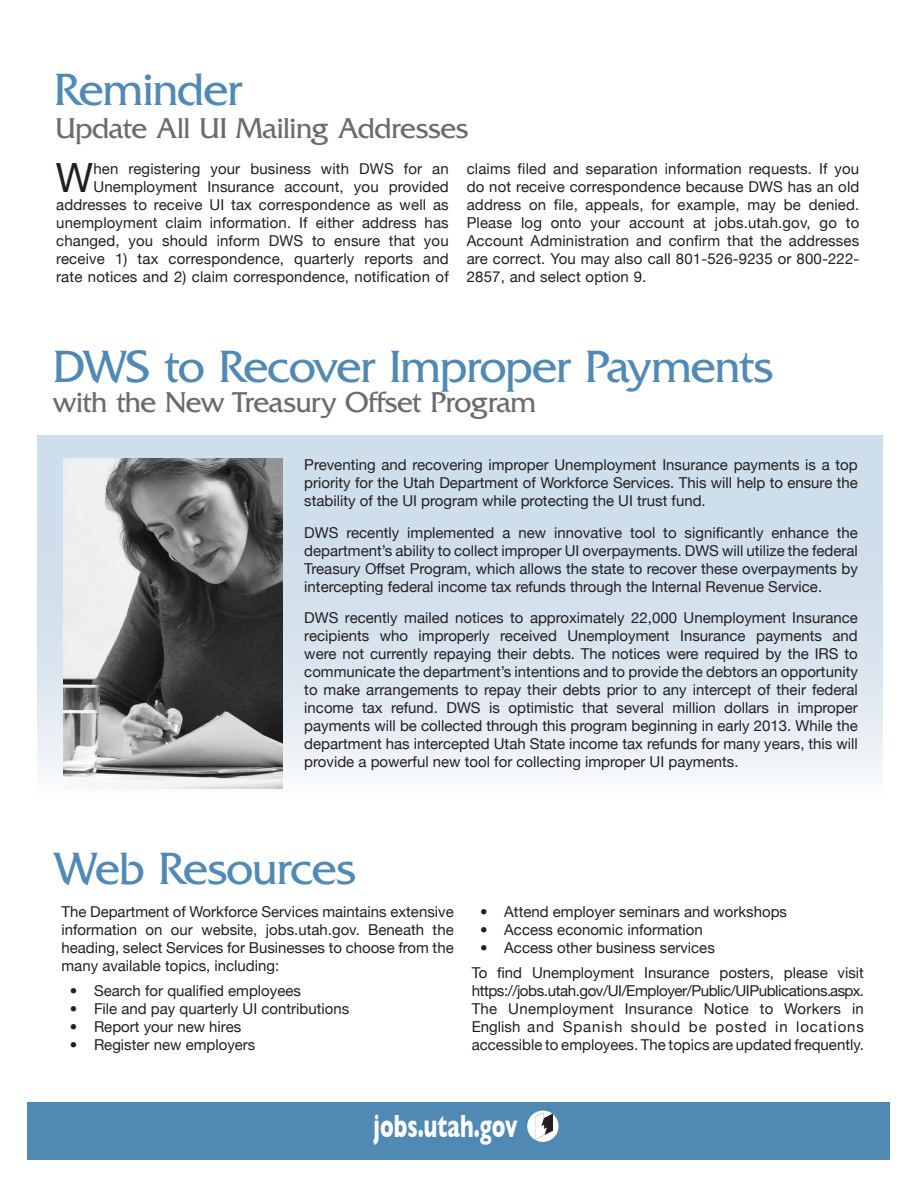
<style>
.page{position:relative;width:918px;height:1188px;background:#fff}
.page>*{position:absolute;margin:0;border:0;box-sizing:border-box;transform-origin:0 0}
.Pa5{font:47.55px "Friz Quadrata";letter-spacing:-.02em;color:#5089b4}
.Pa5-2{font:40.35px "Helvetica Neue";color:#231f20}
.t1{font:700 32.85px "Gill Sans";color:#fff;scale:.65 1}
.Pa5-3{font:30.15px "Friz Quadrata";letter-spacing:-.02em;color:#6b6b6e}
.Pa5-4{font:15px/18px "Helvetica Neue";color:#231f20;text-align:justify}
</style>
<div class="page">
<div style="left:27px;top:1102px;width:863px;height:58px;background:#5089b4"></div>
<svg style="left:527px;top:1111px;width:32px;height:31px"></svg>
<div style="left:38px;top:435px;width:844px;height:363px;background:linear-gradient(to bottom,#c4d7e5,#eff2f7)"></div>
<img style="left:63px;top:458px;width:219px;height:330px">
<img style="left:535px;top:1112px;width:17px;height:28px">
<p class="Pa5" style="left:54px;top:63px;width:190px">Reminder</p>
<p class="Pa5-3" style="left:55px;top:111px;width:415px">Update All UI Mailing Addresses</p>
<p class="Pa5-4" style="left:56px;top:159px;width:394px;text-align:right">hen registering your business with DWS for an Unemployment Insurance account, you provided addresses to receive UI tax correspondence as well as unemployment claim information. If either address has changed, you should inform DWS to ensure that you receive 1) tax correspondence, quarterly reports and rate notices and 2) claim correspondence, notification of</p>
<p class="Pa5-4" style="left:467px;top:159px;width:394px">claims filed and separation information requests. If you do not receive correspondence because DWS has an old address on file, appeals, for example, may be denied.<br>Please log onto your account at jobs.utah.gov, go to Account Administration and confirm that the addresses are correct. You may also call 801-526-9235 or 800-222- 2857, and select option 9.</p>
<p class="Pa5-2" style="left:56px;top:154px;width:39px">W</p>
<p class="Pa5" style="left:53px;top:340px;width:722px">DWS to Recover Improper Payments</p>
<p class="Pa5-3" style="left:53px;top:385px;width:485px">with the New Treasury Offset Program</p>
<p class="Pa5-4" style="left:304px;top:456px;width:555px">Preventing and recovering improper Unemployment Insurance payments is a top priority for the Utah Department of Workforce Services. This will help to ensure the stability of the UI program while protecting the UI trust fund.</p>
<p class="Pa5-4" style="left:304px;top:523px;width:555px">DWS recently implemented a new innovative tool to significantly enhance the department’s ability to collect improper UI overpayments. DWS will utilize the federal Treasury Offset Program, which allows the state to recover these overpayments by intercepting federal income tax refunds through the Internal Revenue Service.</p>
<p class="Pa5-4" style="left:304px;top:609px;width:555px">DWS recently mailed notices to approximately 22,000 Unemployment Insurance recipients who improperly received Unemployment Insurance payments and were not currently repaying their debts. The notices were required by the IRS to communicate the department’s intentions and to provide the debtors an opportunity to make arrangements to repay their debts prior to any intercept of their federal income tax refund. DWS is optimistic that several million dollars in improper payments will be collected through this program beginning in early 2013. While the department has intercepted Utah State income tax refunds for many years, this will provide a powerful new tool for collecting improper UI payments.</p>
<p class="Pa5" style="left:53px;top:842px;width:305px">Web Resources</p>
<p class="Pa5-4" style="left:62px;top:902px;width:394px">The Department of Workforce Services maintains extensive information on our website, jobs.utah.gov. Beneath the heading, select Services for Businesses to choose from the many available topics, including:</p>
<p class="Pa5-4" style="left:70px;top:981px;width:233px">• Search for qualified employees</p>
<p class="Pa5-4" style="left:70px;top:999px;width:281px">• File and pay quarterly UI contributions</p>
<p class="Pa5-4" style="left:70px;top:1017px;width:173px">• Report your new hires</p>
<p class="Pa5-4" style="left:70px;top:1035px;width:187px">• Register new employers</p>
<p class="Pa5-4" style="left:480px;top:902px;width:309px">• Attend employer seminars and workshops</p>
<p class="Pa5-4" style="left:480px;top:920px;width:224px">• Access economic information</p>
<p class="Pa5-4" style="left:480px;top:938px;width:236px">• Access other business services</p>
<p class="Pa5-4" style="left:472px;top:963px;width:394px">To find Unemployment Insurance posters, please visit https://jobs.utah.gov/UI/Employer/Public/UIPublications.aspx.<br>The Unemployment Insurance Notice to Workers in English and Spanish should be posted in locations accessible to employees. The topics are updated frequently.</p>
<p class="t1" style="left:374px;top:1107px;width:223px">jobs.utah.gov</p>
</div>
